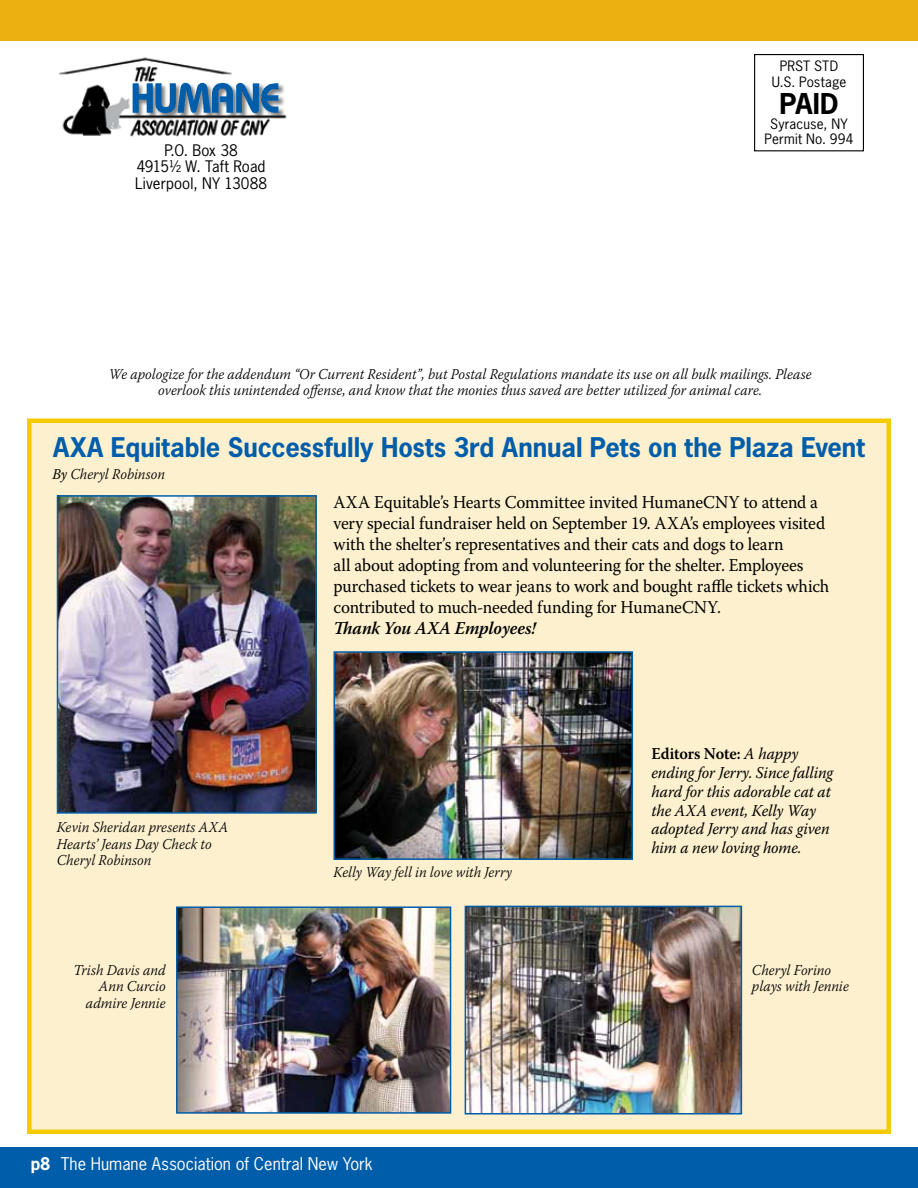
<style>
.page{position:relative;width:918px;height:1188px;background:#fff}
.page>*{position:absolute;margin:0;border:0;box-sizing:border-box;transform-origin:0 0}
.t1{font:700 27px "News Gothic Std";color:#000}
.t2{font:700 25.5px "News Gothic Std";color:#005daa}
.t3{font:18px/21px "Warnock Pro";letter-spacing:-.01em;color:#000;scale:.95 1}
.t4{font:italic 600 18px "Warnock Pro";letter-spacing:-.005em;color:#000;scale:.95 1}
.t5{font:italic 16.5px/18.8px "Warnock Pro";letter-spacing:-.005em;color:#000;scale:.95 1}
.t6{font:16.5px "News Gothic Std";color:#fff}
.t7{font:italic 300 15px/16.5px "Warnock Pro";color:#000;scale:.95 1}
.t8{font:15px/16.5px "News Gothic Std";letter-spacing:.005em;color:#000;text-align:center}
.t9{font:13.5px/16.5px "News Gothic Std";letter-spacing:.01em;color:#000;text-align:center}
.s1{font-weight:400}
.s2{font-weight:600;font-style:normal}
.s3{font-weight:700}
</style>
<div class="page">
<div style="left:0;top:1148px;width:918px;height:40px;background:#005daa"></div>
<div style="left:0;top:0;width:918px;height:40px;background:#ecb110"></div>
<div style="left:754px;top:54px;width:110px;height:97px;border:1px solid #000"></div>
<img style="left:59px;top:57px;width:228px;height:80px">
<img style="left:129px;top:76px;width:153px;height:44px">
<div style="left:27px;top:419px;width:864px;height:715px;background:#fcf0ce;border:4px solid #f3cb00"></div>
<img style="left:336px;top:654px;width:294px;height:203px">
<div style="left:333px;top:651px;width:300px;height:209px;border:2px solid #005daa"></div>
<img style="left:179px;top:909px;width:269px;height:202px">
<div style="left:176px;top:906px;width:275px;height:208px;border:2px solid #005daa"></div>
<img style="left:468px;top:909px;width:271px;height:203px">
<div style="left:465px;top:906px;width:277px;height:209px;border:2px solid #005daa"></div>
<img style="left:60px;top:498px;width:254px;height:313px">
<div style="left:57px;top:495px;width:260px;height:319px;border:2px solid #005daa"></div>
<p class="t8" style="left:135px;top:142px;width:134px">P.O. Box 38<br>4915½ W. Taft Road<br>Liverpool, NY 13088</p>
<p class="t9" style="left:772px;top:57px;width:76px">PRST STD<br>U.S. Postage</p>
<h1 class="t1" style="left:779px;top:86px;width:61px">PAID</h1>
<p class="t9" style="left:765px;top:117px;width:90px;line-height:15px">Syracuse, NY<br>Permit No. 994</p>
<p class="t7" style="left:109px;top:365px;width:742px;text-align:center">We apologize for the addendum “Or Current Resident”, but Postal Regulations mandate its use on all bulk mailings. Please overlook this unintended offense, and know that the monies thus saved are better utilized for animal care.</p>
<h2 class="t2" style="left:53px;top:430px;width:813px">AXA Equitable Successfully Hosts 3rd Annual Pets on the Plaza Event</h2>
<p class="t7" style="left:52px;top:466px;width:120px"><span class="s1">By</span> Cheryl Robinson</p>
<p class="t7" style="left:57px;top:819px;width:182px">Kevin Sheridan presents AXA<br>Hearts’ Jeans Day Check to<br>Cheryl Robinson</p>
<p class="t7" style="left:74px;top:961px;width:99px;text-align:right">Trish Davis and<br>Ann Curcio admire Jennie</p>
<p class="t3" style="left:333px;top:491px;width:523px">AXA Equitable’s Hearts Committee invited HumaneCNY to attend a very special fundraiser held on September 19. AXA’s employees visited with the shelter’s representatives and their cats and dogs to learn<br>all about adopting from and volunteering for the shelter. Employees purchased tickets to wear jeans to work and bought raffle tickets which contributed to much-needed funding for HumaneCNY.</p>
<p class="t4" style="left:333px;top:617px;width:215px">Thank You AXA Employees!</p>
<p class="t7" style="left:333px;top:864px;width:189px">Kelly Way fell in love with Jerry</p>
<p class="t5" style="left:651px;top:744px;width:193px"><span class="s2">Editors Note:</span> A happy ending for Jerry. Since falling hard for this adorable cat at the AXA event, Kelly Way adopted Jerry and has given him a new loving home.</p>
<p class="t7" style="left:752px;top:961px;width:103px">Cheryl Forino plays with Jennie</p>
<p class="t6" style="left:31px;top:1154px;width:344px"><span class="s3">p8</span> The Humane Association of Central New York</p>
</div>
